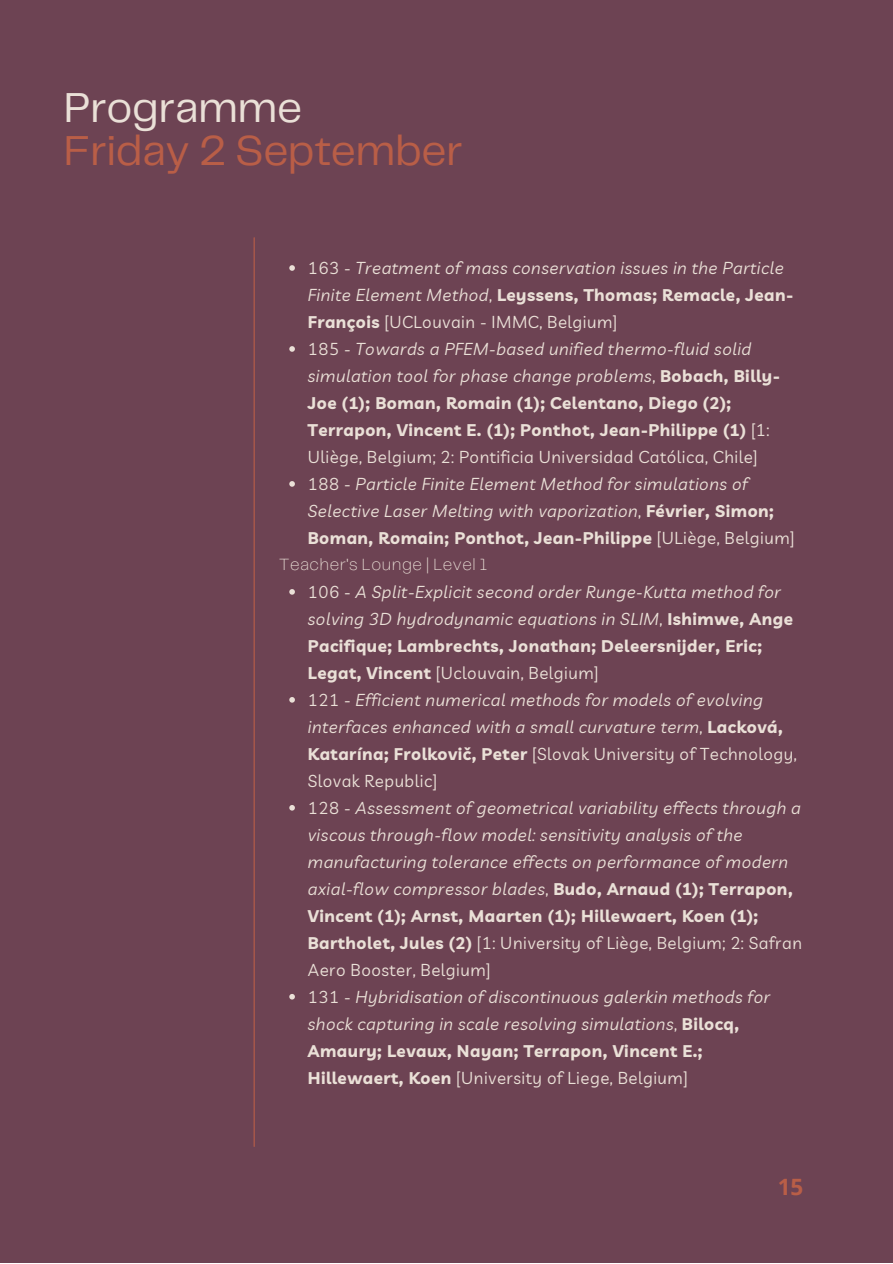
<style>
.page{position:relative;width:893px;height:1264px;background:#fff}
.page>*{position:absolute;margin:0;border:0;box-sizing:border-box;transform-origin:0 0}
.t1{font:43.5px "Telegraf";letter-spacing:-.01em;color:#b95e47}
.t2{font:43.5px "Telegraf";letter-spacing:-.01em;color:#eae0d7}
.t3{font:700 22.5px "Open Sans";color:#b95e47}
.t4{font:italic 16.8px/27px "Livvic";letter-spacing:.03em;color:#eae0d7}
.t5{font:200 16.8px "Telegraf";letter-spacing:.03em;color:#eae0d7}
.s1{font-style:normal}
.s2{font-weight:700;font-style:normal}
</style>
<div class="page">
<div style="left:0;top:0;width:892px;height:1262px;background:#6d4353"></div>
<hr style="left:253px;top:238px;width:2px;height:908px;background:#b95e47">
<svg style="left:289px;top:265px;width:6px;height:6px"></svg>
<svg style="left:289px;top:346px;width:6px;height:6px"></svg>
<svg style="left:289px;top:481px;width:6px;height:5px"></svg>
<svg style="left:289px;top:589px;width:6px;height:5px"></svg>
<svg style="left:289px;top:697px;width:6px;height:5px"></svg>
<svg style="left:289px;top:805px;width:6px;height:5px"></svg>
<svg style="left:289px;top:994px;width:6px;height:5px"></svg>
<h1 class="t2" style="left:64px;top:89px;width:240px">Programme</h1>
<h1 class="t1" style="left:64px;top:132px;width:400px">Friday 2 September</h1>
<p class="t4" style="left:308px;top:254px;width:488px"><span class="s1">163 -</span> Treatment of mass conservation issues in the Particle Finite Element Method<span class="s1">,</span> <span class="s2">Leyssens, Thomas; Remacle, Jean-François</span> <span class="s1">[UCLouvain - IMMC, Belgium]<br>185 -</span> Towards a PFEM-based unified thermo-fluid solid simulation tool for phase change problems<span class="s1">,</span> <span class="s2">Bobach, Billy-Joe (1); Boman, Romain (1); Celentano, Diego (2); Terrapon, Vincent E. (1); Ponthot, Jean-Philippe (1)</span> <span class="s1">[1:<br>Uliège, Belgium; 2: Pontificia Universidad Católica, Chile]<br>188 -</span> Particle Finite Element Method for simulations of Selective Laser Melting with vaporization<span class="s1">,</span> <span class="s2">Février, Simon; Boman, Romain; Ponthot, Jean-Philippe</span> <span class="s1">[ULiège, Belgium]</span></p>
<p class="t4" style="left:308px;top:578px;width:495px"><span class="s1">106 -</span> A Split-Explicit second order Runge-Kutta method for solving 3D hydrodynamic equations in SLIM<span class="s1">,</span> <span class="s2">Ishimwe, Ange Pacifique; Lambrechts, Jonathan; Deleersnijder, Eric; Legat, Vincent</span> <span class="s1">[Uclouvain, Belgium]<br>121 -</span> Efficient numerical methods for models of evolving interfaces enhanced with a small curvature term<span class="s1">,</span> <span class="s2">Lacková, Katarína; Frolkovič, Peter</span> <span class="s1">[Slovak University of Technology, Slovak Republic]<br>128 -</span> Assessment of geometrical variability effects through a viscous through-flow model: sensitivity analysis of the manufacturing tolerance effects on performance of modern axial-flow compressor blades<span class="s1">,</span> <span class="s2">Budo, Arnaud (1); Terrapon, Vincent (1); Arnst, Maarten (1); Hillewaert, Koen (1); Bartholet, Jules (2)</span> <span class="s1">[1: University of Liège, Belgium; 2: Safran Aero Booster, Belgium]<br>131 -</span> Hybridisation of discontinuous galerkin methods for shock capturing in scale resolving simulations<span class="s1">,</span> <span class="s2">Bilocq, Amaury; Levaux, Nayan; Terrapon, Vincent E.; Hillewaert, Koen</span> <span class="s1">[University of Liege, Belgium]</span></p>
<p class="t5" style="left:279px;top:557px;width:209px">Teacher's Lounge | Level 1</p>
<h2 class="t3" style="left:777px;top:1170px;width:27px">15</h2>
</div>
